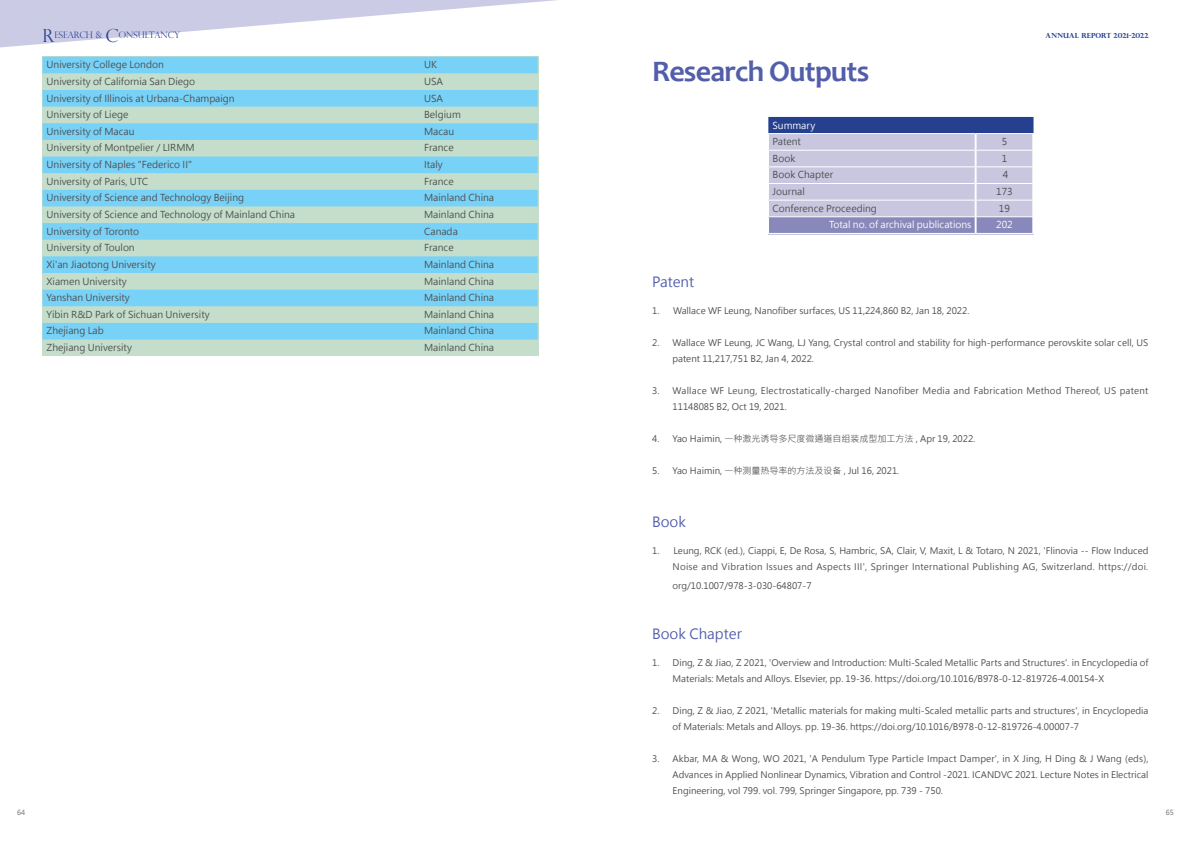
<style>
.page{position:relative;width:1191px;height:842px;background:#fff}
.page>*{position:absolute;margin:0;border:0;box-sizing:border-box;transform-origin:0 0}
.t1{font:700 30px "Candara";letter-spacing:-.025em;color:#535eaa}
.t2{font:14px "Microsoft Jheng Hei";color:#535eaa}
.t3{font:9.5px "Microsoft Jheng Hei";color:#4d4d4f}
.t4{font:9.5px "Microsoft Jheng Hei";color:#fff}
.t5{font:9px/16px "Microsoft Jheng Hei";color:#4d4d4f}
.t6{font:9px/16px "Microsoft Jheng Hei";letter-spacing:.025em;color:#4d4d4f}
.t7{font:300 9px "Perpetua Titling";color:#25408f}
.t8{font:700 7px "Perpetua Titling";color:#25408f}
.t9{font:7px "Microsoft Jheng Hei";color:#6d6e71}
.s1{font-size:18px}
</style>
<div class="page">
<svg style="left:0;top:0;width:557px;height:48px"></svg>
<svg style="left:768px;top:117px;width:266px;height:116px;background:#adb0d1"></svg>
<div style="left:43px;top:57px;width:496px;height:299px;background:#c4decb"></div>
<svg style="left:43px;top:57px;width:495px;height:283px;fill:#78d2f7"></svg>
<p class="t7" style="left:43px;top:30px;width:139px"><span class="s1">R</span>ESEARCH &amp; <span class="s1">C</span>ONSULTANCY</p>
<p class="t8" style="left:1045px;top:31px;width:104px">ANNUAL REPORT 2021-2022</p>
<p class="t3" style="left:47px;top:59px;width:119px">University College London</p>
<p class="t3" style="left:424px;top:59px;width:14px">UK</p>
<p class="t3" style="left:47px;top:75px;width:150px">University of California San Diego</p>
<p class="t3" style="left:424px;top:75px;width:21px">USA</p>
<p class="t3" style="left:47px;top:92px;width:190px">University of Illinois at Urbana-Champaign</p>
<p class="t3" style="left:424px;top:92px;width:21px">USA</p>
<p class="t3" style="left:47px;top:109px;width:83px">University of Liege</p>
<p class="t3" style="left:424px;top:109px;width:38px">Belgium</p>
<p class="t3" style="left:47px;top:125px;width:89px">University of Macau</p>
<p class="t3" style="left:424px;top:125px;width:32px">Macau</p>
<p class="t3" style="left:47px;top:142px;width:150px">University of Montpelier / LIRMM</p>
<p class="t3" style="left:424px;top:142px;width:31px">France</p>
<p class="t3" style="left:47px;top:159px;width:147px">University of Naples "Federico II"</p>
<p class="t3" style="left:424px;top:159px;width:20px">Italy</p>
<p class="t3" style="left:47px;top:175px;width:103px">University of Paris, UTC</p>
<p class="t3" style="left:424px;top:175px;width:31px">France</p>
<p class="t3" style="left:47px;top:192px;width:199px">University of Science and Technology Beijing</p>
<p class="t3" style="left:424px;top:192px;width:71px">Mainland China</p>
<p class="t3" style="left:47px;top:209px;width:250px">University of Science and Technology of Mainland China</p>
<p class="t3" style="left:424px;top:209px;width:71px">Mainland China</p>
<p class="t3" style="left:47px;top:225px;width:94px">University of Toronto</p>
<p class="t3" style="left:424px;top:225px;width:35px">Canada</p>
<p class="t3" style="left:47px;top:242px;width:90px">University of Toulon</p>
<p class="t3" style="left:424px;top:242px;width:31px">France</p>
<p class="t3" style="left:47px;top:258px;width:111px">Xi'an Jiaotong University</p>
<p class="t3" style="left:424px;top:258px;width:71px">Mainland China</p>
<p class="t3" style="left:47px;top:275px;width:82px">Xiamen University</p>
<p class="t3" style="left:424px;top:275px;width:71px">Mainland China</p>
<p class="t3" style="left:47px;top:292px;width:85px">Yanshan University</p>
<p class="t3" style="left:424px;top:292px;width:71px">Mainland China</p>
<p class="t3" style="left:47px;top:308px;width:165px">Yibin R&amp;D Park of Sichuan University</p>
<p class="t3" style="left:424px;top:308px;width:71px">Mainland China</p>
<p class="t3" style="left:47px;top:325px;width:59px">Zhejiang Lab</p>
<p class="t3" style="left:424px;top:325px;width:71px">Mainland China</p>
<p class="t3" style="left:47px;top:342px;width:87px">Zhejiang University</p>
<p class="t3" style="left:424px;top:342px;width:71px">Mainland China</p>
<h1 class="t1" style="left:652px;top:53px;width:219px">Research Outputs</h1>
<p class="t4" style="left:772px;top:119px;width:44px">Summary</p>
<p class="t3" style="left:772px;top:136px;width:30px">Patent</p>
<p class="t3" style="left:1001px;top:136px;width:7px">5</p>
<p class="t3" style="left:772px;top:152px;width:24px">Book</p>
<p class="t3" style="left:1001px;top:152px;width:7px">1</p>
<p class="t3" style="left:772px;top:169px;width:62px">Book Chapter</p>
<p class="t3" style="left:1003px;top:169px;width:7px">4</p>
<p class="t3" style="left:772px;top:186px;width:34px">Journal</p>
<p class="t3" style="left:996px;top:186px;width:18px">173</p>
<p class="t3" style="left:772px;top:202px;width:106px">Conference Proceeding</p>
<p class="t3" style="left:999px;top:202px;width:13px">19</p>
<p class="t4" style="left:829px;top:219px;width:144px">Total no. of archival publications</p>
<p class="t4" style="left:996px;top:219px;width:18px">202</p>
<h2 class="t2" style="left:652px;top:273px;width:44px">Patent</h2>
<p class="t5" style="left:652px;top:303px;width:319px">1. Wallace WF Leung, Nanofiber surfaces, US 11,224,860 B2, Jan 18, 2022.</p>
<p class="t5" style="left:672px;top:335px;width:477px;text-indent:-20px">2. Wallace WF Leung, JC Wang, LJ Yang, Crystal control and stability for high-performance perovskite solar cell, US patent 11,217,751 B2, Jan 4, 2022.</p>
<p class="t6" style="left:672px;top:383px;width:477px;text-indent:-20px">3. Wallace WF Leung, Electrostatically-charged Nanofiber Media and Fabrication Method Thereof, US patent<br>11148085 B2, Oct 19, 2021.</p>
<p class="t5" style="left:652px;top:431px;width:325px">4. Yao Haimin, 一种激光诱导多尺度微通道自组装成型加工方法 , Apr 19, 2022.</p>
<p class="t5" style="left:652px;top:463px;width:248px">5. Yao Haimin, 一种测量热导率的方法及设备 , Jul 16, 2021.</p>
<h2 class="t2" style="left:652px;top:513px;width:35px">Book</h2>
<p class="t6" style="left:652px;top:543px;width:498px;text-align:right">1. Leung, RCK (ed.), Ciappi, E, De Rosa, S, Hambric, SA, Clair, V, Maxit, L &amp; Totaro, N 2021, 'Flinovia -- Flow Induced<br>Noise and Vibration Issues and Aspects III', Springer International Publishing AG, Switzerland. https://doi.</p>
<p class="t5" style="left:672px;top:577px;width:140px">org/10.1007/978-3-030-64807-7</p>
<h2 class="t2" style="left:652px;top:625px;width:91px">Book Chapter</h2>
<p class="t5" style="left:672px;top:655px;width:477px;text-indent:-20px">1. Ding, Z &amp; Jiao, Z 2021, 'Overview and Introduction: Multi-Scaled Metallic Parts and Structures'. in Encyclopedia of<br>Materials: Metals and Alloys. Elsevier, pp. 19-36. https://doi.org/10.1016/B978-0-12-819726-4.00154-X</p>
<p class="t5" style="left:672px;top:703px;width:477px;text-indent:-20px">2. Ding, Z &amp; Jiao, Z 2021, 'Metallic materials for making multi-Scaled metallic parts and structures', in Encyclopedia of Materials: Metals and Alloys. pp. 19-36. https://doi.org/10.1016/B978-0-12-819726-4.00007-7</p>
<p class="t5" style="left:672px;top:751px;width:477px;text-align:justify;text-indent:-20px">3. Akbar, MA &amp; Wong, WO 2021, 'A Pendulum Type Particle Impact Damper', in X Jing, H Ding &amp; J Wang (eds), Advances in Applied Nonlinear Dynamics, Vibration and Control -2021. ICANDVC 2021. Lecture Notes in Electrical Engineering, vol 799. vol. 799, Springer Singapore, pp. 739 - 750.</p>
<p class="t9" style="left:17px;top:808px;width:10px">64</p>
<p class="t9" style="left:1165px;top:808px;width:10px">65</p>
</div>
